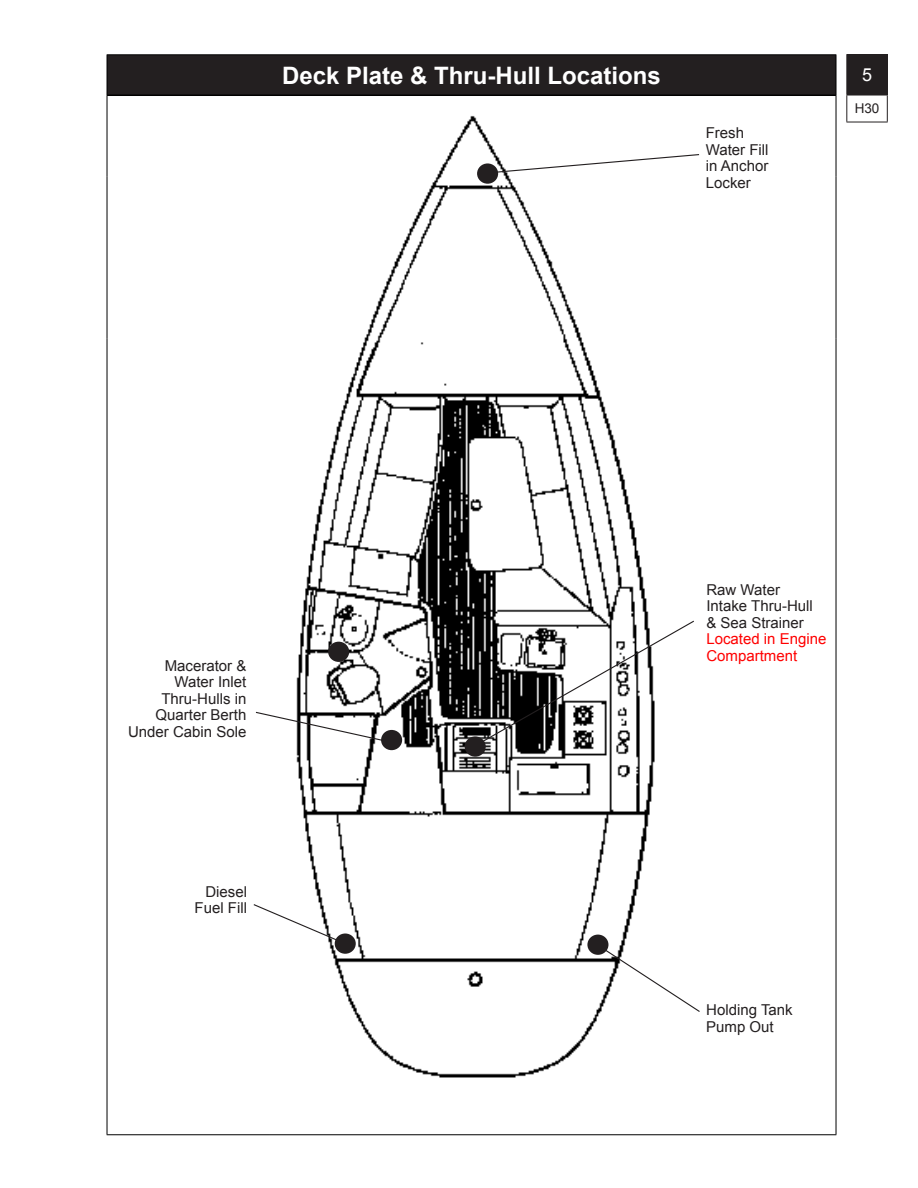
<style>
.page{position:relative;width:918px;height:1188px;background:#fff}
.page>*{position:absolute;margin:0;border:0;box-sizing:border-box;transform-origin:0 0}
.t1{font:700 24px "Arial";color:#fff}
.t2{font:18px "Arial";color:#fff}
.t3{font:15px/16.5px "Arial";color:#231f20}
.t4{font:15px/16.5px "Arial";color:#f00}
.t5{font:13.5px "Arial";color:#231f20}
</style>
<div class="page">
<div style="left:847px;top:55px;width:40px;height:40px;background:#231f20"></div>
<hr style="left:846px;top:54px;width:42px;height:1px;background:#231f20">
<hr style="left:846px;top:55px;width:1px;height:40px;background:#231f20">
<hr style="left:887px;top:55px;width:1px;height:40px;background:#231f20">
<hr style="left:846px;top:95px;width:42px;height:1px;background:#231f20">
<svg style="left:846px;top:95px;width:1px;height:27px"></svg>
<svg style="left:887px;top:95px;width:1px;height:27px"></svg>
<hr style="left:846px;top:122px;width:42px;height:1px;background:#231f20">
<div style="left:107px;top:55px;width:729px;height:40px;background:#231f20"></div>
<hr style="left:107px;top:95px;width:162px;height:1px;background:#000">
<hr style="left:269px;top:95px;width:567px;height:1px;background:#000">
<hr style="left:107px;top:54px;width:162px;height:1px;background:#000">
<hr style="left:107px;top:55px;width:1px;height:40px;background:#000">
<hr style="left:269px;top:54px;width:567px;height:1px;background:#000">
<hr style="left:836px;top:55px;width:1px;height:40px;background:#000">
<hr style="left:107px;top:95px;width:1px;height:81px;background:#000">
<hr style="left:836px;top:95px;width:1px;height:81px;background:#000">
<hr style="left:107px;top:176px;width:1px;height:162px;background:#000">
<hr style="left:836px;top:176px;width:1px;height:162px;background:#000">
<hr style="left:107px;top:338px;width:1px;height:796px;background:#000">
<hr style="left:836px;top:338px;width:1px;height:796px;background:#000">
<hr style="left:107px;top:1134px;width:162px;height:1px;background:#000">
<hr style="left:269px;top:1134px;width:567px;height:1px;background:#000">
<img style="left:296px;top:115px;width:359px;height:963px">
<div style="left:477px;top:163px;width:21px;height:21px;background:#231f20;border-radius:50%"></div>
<svg style="left:490px;top:153px;width:210px;height:21px"></svg>
<div style="left:328px;top:642px;width:21px;height:20px;background:#231f20;border-radius:50%"></div>
<div style="left:381px;top:730px;width:21px;height:20px;background:#231f20;border-radius:50%"></div>
<div style="left:587px;top:935px;width:21px;height:20px;background:#231f20;border-radius:50%"></div>
<div style="left:465px;top:736px;width:21px;height:21px;background:#231f20;border-radius:50%"></div>
<div style="left:335px;top:934px;width:21px;height:20px;background:#231f20;border-radius:50%"></div>
<svg style="left:255px;top:711px;width:138px;height:33px"></svg>
<svg style="left:476px;top:620px;width:218px;height:126px"></svg>
<svg style="left:598px;top:945px;width:102px;height:68px"></svg>
<svg style="left:253px;top:903px;width:94px;height:42px"></svg>
<h1 class="t1" style="left:282px;top:59px;width:380px">Deck Plate &amp; Thru-Hull Locations</h1>
<p class="t3" style="left:706px;top:125px;width:64px">Fresh<br>Water Fill in Anchor<br>Locker</p>
<p class="t2" style="left:862px;top:63px;width:12px">5</p>
<p class="t5" style="left:855px;top:100px;width:26px">H30</p>
<p class="t3" style="left:128px;top:657px;width:120px;text-align:right">Macerator &amp;<br>Water Inlet<br>Thru-Hulls in<br>Quarter Berth<br>Under Cabin Sole</p>
<p class="t3" style="left:195px;top:884px;width:54px;text-align:right">Diesel<br>Fuel Fill</p>
<p class="t3" style="left:706px;top:581px;width:108px">Raw Water<br>Intake Thru-Hull &amp; Sea Strainer</p>
<p class="t4" style="left:706px;top:631px;width:122px">Located in Engine<br>Compartment</p>
<p class="t3" style="left:706px;top:1002px;width:88px">Holding Tank<br>Pump Out</p>
</div>
